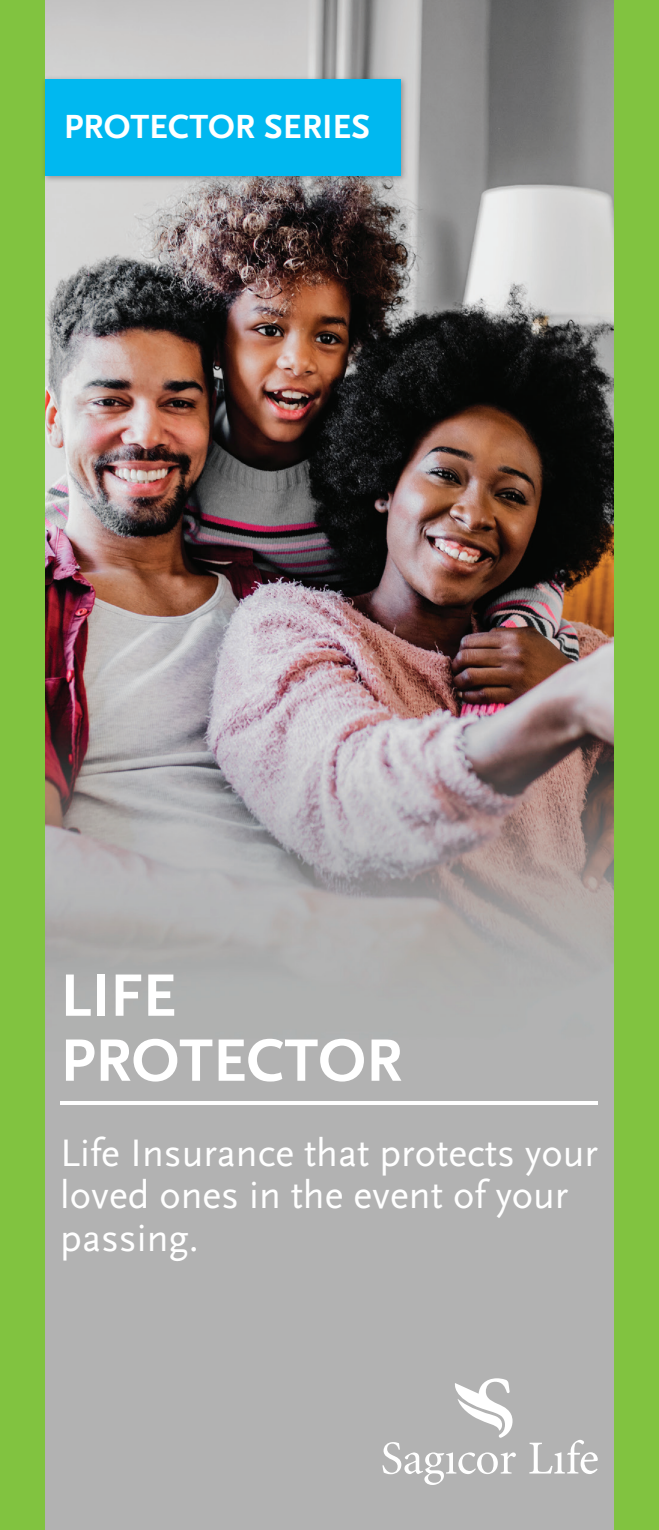
<style>
.page{position:relative;width:659px;height:1530px;background:#81c340}
.page>*{position:absolute;margin:0;border:0;box-sizing:border-box;transform-origin:0 0}
.t1{font:700 62.5px/65px "Scala Sans";color:#fff}
.t2{font:40px/42.5px "Scala Sans";color:#fff}
.t3{font:700 35px "Scala Sans";color:#fff}
</style>
<div class="page">
<img style="left:45px;top:0;width:569px;height:1530px">
<div style="left:41px;top:75px;width:367px;height:108px;background:#231f20;opacity:.35"></div>
<div style="left:45px;top:79px;width:355px;height:96px;background:#00b8f0"></div>
<hr style="left:60px;top:1102px;width:538px;height:3px;background:#fff">
<svg style="left:382px;top:1378px;width:134px;height:107px;background:#bfbfbf"></svg>
<svg style="left:529px;top:1440px;width:69px;height:34px;background:#c5c5c5"></svg>
<p class="t3" style="left:64px;top:108px;width:308px">PROTECTOR SERIES</p>
<h1 class="t1" style="left:60px;top:965px;width:343px">LIFE<br>PROTECTOR</h1>
<p class="t2" style="left:60px;top:1132px;width:539px">Life Insurance that protects your loved ones in the event of your passing.</p>
</div>
